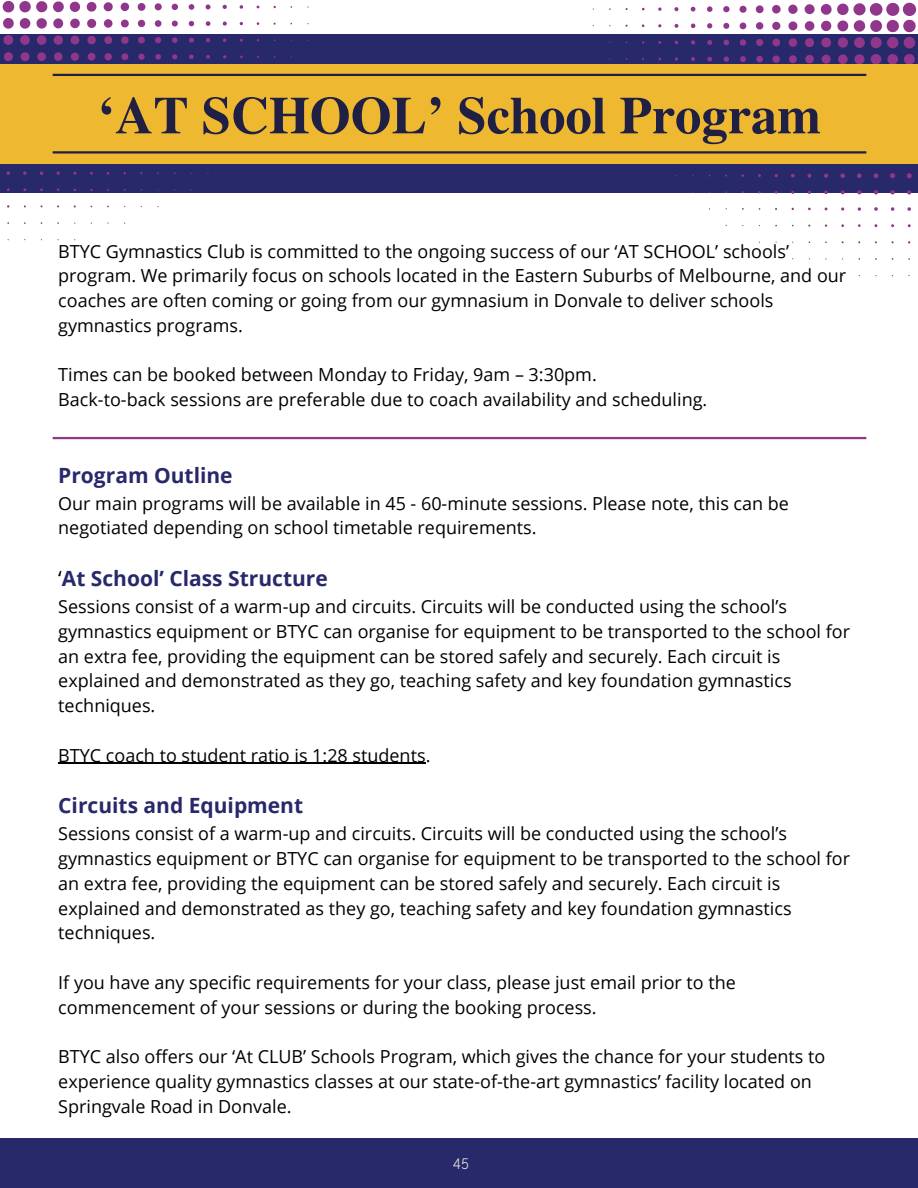
<style>
.page{position:relative;width:918px;height:1188px;background:#fff}
.page>*{position:absolute;margin:0;border:0;box-sizing:border-box;transform-origin:0 0}
.t1{font:700 52.65px "Te X Gyre Termes";color:#202045}
.t2{font:700 21px "Open Sans";color:#28296a}
.t3{font:18px/24.8px "Open Sans";color:#000}
.t4{font:300 15.15px "MADE Evolve Sans";color:#f4f1e4}
.s1{font-weight:400;color:#000}
</style>
<div class="page">
<div style="left:0;top:34px;width:918px;height:159px;background:#28296a"></div>
<svg style="left:788px;top:5px;width:10px;height:9px"></svg>
<svg style="left:788px;top:21px;width:9px;height:9px"></svg>
<svg style="left:804px;top:2px;width:113px;height:62px"></svg>
<svg style="left:772px;top:5px;width:9px;height:9px"></svg>
<svg style="left:788px;top:38px;width:9px;height:9px"></svg>
<svg style="left:772px;top:22px;width:8px;height:8px"></svg>
<svg style="left:789px;top:55px;width:8px;height:8px"></svg>
<svg style="left:772px;top:38px;width:8px;height:8px"></svg>
<svg style="left:756px;top:5px;width:8px;height:8px"></svg>
<svg style="left:756px;top:22px;width:8px;height:8px"></svg>
<svg style="left:773px;top:55px;width:7px;height:8px"></svg>
<svg style="left:756px;top:39px;width:7px;height:7px"></svg>
<svg style="left:740px;top:6px;width:7px;height:7px"></svg>
<svg style="left:740px;top:22px;width:6px;height:7px"></svg>
<svg style="left:756px;top:56px;width:7px;height:6px"></svg>
<svg style="left:740px;top:39px;width:6px;height:7px"></svg>
<svg style="left:723px;top:6px;width:7px;height:6px"></svg>
<svg style="left:723px;top:23px;width:6px;height:6px"></svg>
<svg style="left:740px;top:56px;width:6px;height:6px"></svg>
<svg style="left:723px;top:40px;width:6px;height:5px"></svg>
<svg style="left:707px;top:6px;width:6px;height:6px"></svg>
<svg style="left:724px;top:56px;width:5px;height:6px"></svg>
<svg style="left:707px;top:23px;width:5px;height:5px"></svg>
<svg style="left:907px;top:173px;width:5px;height:5px"></svg>
<svg style="left:707px;top:40px;width:5px;height:5px"></svg>
<svg style="left:890px;top:173px;width:5px;height:5px"></svg>
<svg style="left:874px;top:173px;width:4px;height:5px"></svg>
<svg style="left:691px;top:7px;width:4px;height:5px"></svg>
<svg style="left:857px;top:173px;width:5px;height:5px"></svg>
<svg style="left:707px;top:57px;width:5px;height:5px"></svg>
<svg style="left:691px;top:24px;width:4px;height:4px"></svg>
<svg style="left:840px;top:173px;width:5px;height:5px"></svg>
<svg style="left:824px;top:173px;width:4px;height:5px"></svg>
<svg style="left:874px;top:190px;width:4px;height:4px"></svg>
<svg style="left:890px;top:190px;width:5px;height:5px"></svg>
<svg style="left:691px;top:40px;width:4px;height:5px"></svg>
<svg style="left:907px;top:190px;width:4px;height:5px"></svg>
<svg style="left:691px;top:57px;width:4px;height:4px"></svg>
<svg style="left:807px;top:174px;width:4px;height:4px"></svg>
<svg style="left:674px;top:7px;width:4px;height:4px"></svg>
<svg style="left:857px;top:190px;width:4px;height:4px"></svg>
<svg style="left:674px;top:24px;width:5px;height:4px"></svg>
<svg style="left:841px;top:190px;width:4px;height:4px"></svg>
<svg style="left:791px;top:174px;width:4px;height:4px"></svg>
<svg style="left:874px;top:207px;width:4px;height:4px"></svg>
<svg style="left:824px;top:191px;width:4px;height:3px"></svg>
<svg style="left:907px;top:207px;width:4px;height:4px"></svg>
<svg style="left:891px;top:207px;width:3px;height:4px"></svg>
<svg style="left:858px;top:207px;width:3px;height:4px"></svg>
<svg style="left:675px;top:57px;width:3px;height:4px"></svg>
<svg style="left:658px;top:8px;width:4px;height:3px"></svg>
<svg style="left:841px;top:207px;width:3px;height:4px"></svg>
<svg style="left:3px;top:0;width:44px;height:29px"></svg>
<svg style="left:3px;top:35px;width:11px;height:10px"></svg>
<svg style="left:20px;top:35px;width:10px;height:10px"></svg>
<svg style="left:87px;top:2px;width:9px;height:10px"></svg>
<svg style="left:53px;top:1px;width:27px;height:28px"></svg>
<svg style="left:37px;top:35px;width:10px;height:10px"></svg>
<svg style="left:54px;top:35px;width:9px;height:10px"></svg>
<svg style="left:103px;top:2px;width:10px;height:9px"></svg>
<svg style="left:87px;top:19px;width:10px;height:9px"></svg>
<svg style="left:4px;top:52px;width:9px;height:10px"></svg>
<svg style="left:20px;top:52px;width:10px;height:10px"></svg>
<svg style="left:70px;top:36px;width:9px;height:9px"></svg>
<svg style="left:37px;top:52px;width:9px;height:10px"></svg>
<svg style="left:104px;top:19px;width:9px;height:9px"></svg>
<svg style="left:54px;top:52px;width:9px;height:9px"></svg>
<svg style="left:121px;top:2px;width:8px;height:9px"></svg>
<svg style="left:87px;top:36px;width:9px;height:9px"></svg>
<svg style="left:71px;top:53px;width:8px;height:8px"></svg>
<svg style="left:104px;top:36px;width:8px;height:8px"></svg>
<svg style="left:121px;top:20px;width:8px;height:8px"></svg>
<svg style="left:87px;top:53px;width:8px;height:8px"></svg>
<svg style="left:138px;top:3px;width:7px;height:8px"></svg>
<svg style="left:121px;top:36px;width:8px;height:8px"></svg>
<svg style="left:138px;top:20px;width:8px;height:7px"></svg>
<svg style="left:105px;top:53px;width:7px;height:7px"></svg>
<svg style="left:155px;top:3px;width:7px;height:7px"></svg>
<div style="left:121px;top:53px;width:8px;height:7px;background:#90368b;border-radius:50%"></div>
<div style="left:138px;top:36px;width:7px;height:8px;background:#90368b;border-radius:3px"></div>
<svg style="left:155px;top:20px;width:6px;height:7px"></svg>
<svg style="left:172px;top:4px;width:6px;height:6px"></svg>
<svg style="left:138px;top:54px;width:7px;height:6px"></svg>
<svg style="left:155px;top:37px;width:6px;height:6px"></svg>
<svg style="left:171px;top:20px;width:7px;height:7px"></svg>
<svg style="left:155px;top:54px;width:6px;height:6px"></svg>
<svg style="left:189px;top:4px;width:5px;height:6px"></svg>
<svg style="left:172px;top:37px;width:6px;height:6px"></svg>
<svg style="left:189px;top:21px;width:5px;height:5px"></svg>
<svg style="left:172px;top:54px;width:5px;height:5px"></svg>
<svg style="left:206px;top:4px;width:5px;height:6px"></svg>
<svg style="left:189px;top:38px;width:5px;height:5px"></svg>
<svg style="left:206px;top:21px;width:4px;height:5px"></svg>
<svg style="left:189px;top:54px;width:5px;height:5px"></svg>
<svg style="left:222px;top:5px;width:5px;height:4px"></svg>
<svg style="left:206px;top:38px;width:4px;height:4px"></svg>
<svg style="left:223px;top:22px;width:4px;height:4px"></svg>
<svg style="left:206px;top:55px;width:4px;height:4px"></svg>
<svg style="left:223px;top:38px;width:4px;height:4px"></svg>
<svg style="left:23px;top:171px;width:4px;height:4px"></svg>
<svg style="left:40px;top:171px;width:3px;height:4px"></svg>
<svg style="left:7px;top:171px;width:3px;height:4px"></svg>
<svg style="left:240px;top:5px;width:3px;height:4px"></svg>
<div style="left:0;top:64px;width:918px;height:100px;background:#eeb830"></div>
<hr style="left:53px;top:151px;width:813px;height:3px;background:#202045">
<hr style="left:53px;top:74px;width:813px;height:2px;background:#202045">
<hr style="left:58px;top:763px;width:368px;height:1px;background:#000">
<hr style="left:53px;top:437px;width:813px;height:2px;background:#90368b">
<div style="left:0;top:1138px;width:918px;height:50px;background:#28296a"></div>
<p class="t1" style="left:98px;top:74px;width:725px">‘AT SCHOOL’ School Program</p>
<p class="t3" style="left:58px;top:238px;width:789px">BTYC Gymnastics Club is committed to the ongoing success of our ‘AT SCHOOL’ schools’ program. We primarily focus on schools located in the Eastern Suburbs of Melbourne, and our coaches are often coming or going from our gymnasium in Donvale to deliver schools gymnastics programs.</p>
<p class="t3" style="left:58px;top:362px;width:540px">Times can be booked between Monday to Friday, 9am – 3:30pm.</p>
<h1 class="t3" style="left:58px;top:387px;width:651px">Back-to-back sessions are preferable due to coach availability and scheduling.</h1>
<p class="t2" style="left:58px;top:460px;width:176px">Program Outline</p>
<p class="t3" style="left:58px;top:490px;width:732px">Our main programs will be available in 45 - 60-minute sessions. Please note, this can be negotiated depending on school timetable requirements.</p>
<p class="t2" style="left:58px;top:564px;width:271px"><span class="s1">‘</span>At School’ Class Structure</p>
<p class="t3" style="left:58px;top:594px;width:793px">Sessions consist of a warm-up and circuits. Circuits will be conducted using the school’s gymnastics equipment or BTYC can organise for equipment to be transported to the school for an extra fee, providing the equipment can be stored safely and securely. Each circuit is explained and demonstrated as they go, teaching safety and key foundation gymnastics techniques.</p>
<p class="t3" style="left:58px;top:742px;width:374px">BTYC coach to student ratio is 1:28 students.</p>
<p class="t2" style="left:58px;top:791px;width:246px">Circuits and Equipment</p>
<p class="t3" style="left:58px;top:821px;width:793px">Sessions consist of a warm-up and circuits. Circuits will be conducted using the school’s gymnastics equipment or BTYC can organise for equipment to be transported to the school for an extra fee, providing the equipment can be stored safely and securely. Each circuit is explained and demonstrated as they go, teaching safety and key foundation gymnastics techniques.</p>
<p class="t3" style="left:58px;top:970px;width:679px">If you have any specific requirements for your class, please just email prior to the commencement of your sessions or during the booking process.</p>
<p class="t3" style="left:58px;top:1044px;width:769px">BTYC also offers our ‘At CLUB’ Schools Program, which gives the chance for your students to experience quality gymnastics classes at our state-of-the-art gymnastics’ facility located on<br>Springvale Road in Donvale.</p>
<p class="t4" style="left:453px;top:1155px;width:18px">45</p>
</div>
